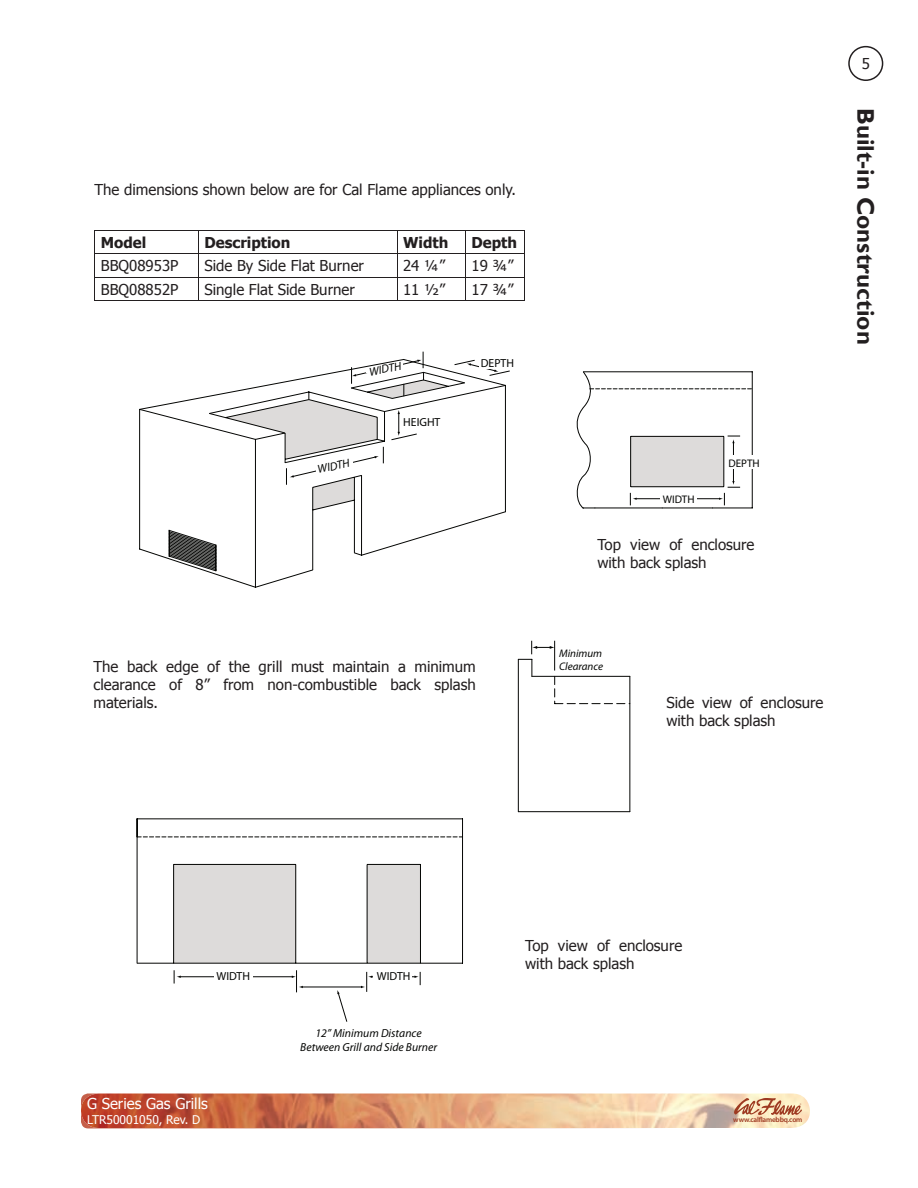
<style>
.page{position:relative;width:918px;height:1188px;background:#fff}
.page>*{position:absolute;margin:0;border:0;box-sizing:border-box;transform-origin:0 0}
.t1{font:700 24px "Gill Sans";color:#231f20}
.t2{font:15px/18px "Tahoma";color:#231f20}
.t3{font:700 15px "Tahoma";color:#231f20}
.t4{font:15px "Tahoma";color:#fff}
.t5{font:12px "Tahoma";color:#fff}
.t6{font:italic 11.7px/14px "Myriad Pro";color:#040503;text-align:center}
.t7{font:11.7px "Myriad Pro";color:#040503}
.t8{font:10.95px "Myriad Pro";color:#040503}
.t9{font:italic 10.95px/13.2px "Myriad Pro";color:#040503}
.t10{font:600 7.35px "Myriad Pro";letter-spacing:-.03em;color:#9e3a21}
</style>
<div class="page">
<svg style="left:81px;top:1094px;width:729px;height:34px;background:#db9a75"></svg>
<svg style="left:848px;top:46px;width:35px;height:35px"></svg>
<svg style="left:139px;top:351px;width:371px;height:219px"></svg>
<svg style="left:137px;top:818px;width:326px;height:204px"></svg>
<hr style="left:94px;top:230px;width:104px;height:1px;background:#231f20">
<hr style="left:198px;top:230px;width:199px;height:1px;background:#231f20">
<hr style="left:397px;top:230px;width:69px;height:1px;background:#231f20">
<hr style="left:466px;top:230px;width:59px;height:1px;background:#231f20">
<hr style="left:94px;top:253px;width:104px;height:1px;background:#231f20">
<hr style="left:198px;top:253px;width:199px;height:1px;background:#231f20">
<hr style="left:397px;top:253px;width:69px;height:1px;background:#231f20">
<hr style="left:466px;top:253px;width:59px;height:1px;background:#231f20">
<hr style="left:94px;top:277px;width:104px;height:1px;background:#231f20">
<svg style="left:94px;top:231px;width:1px;height:69px"></svg>
<hr style="left:198px;top:277px;width:199px;height:1px;background:#231f20">
<svg style="left:198px;top:231px;width:1px;height:69px"></svg>
<hr style="left:397px;top:277px;width:69px;height:1px;background:#231f20">
<svg style="left:397px;top:231px;width:1px;height:69px"></svg>
<hr style="left:466px;top:277px;width:59px;height:1px;background:#231f20">
<svg style="left:465px;top:231px;width:1px;height:69px"></svg>
<svg style="left:524px;top:231px;width:1px;height:69px"></svg>
<hr style="left:94px;top:300px;width:104px;height:1px;background:#231f20">
<hr style="left:198px;top:300px;width:199px;height:1px;background:#231f20">
<hr style="left:397px;top:300px;width:69px;height:1px;background:#231f20">
<hr style="left:466px;top:300px;width:59px;height:1px;background:#231f20">
<hr style="left:752px;top:372px;width:1px;height:136px;background:#040503">
<div style="left:726px;top:456px;width:36px;height:13px;background:#fff"></div>
<hr style="left:673px;top:873px;width:41px;height:1px;background:#040503">
<svg style="left:576px;top:372px;width:176px;height:137px"></svg>
<hr style="left:518px;top:811px;width:112px;height:1px;background:#040503">
<hr style="left:630px;top:676px;width:1px;height:136px;background:#040503">
<hr style="left:518px;top:659px;width:1px;height:153px;background:#040503">
<svg style="left:518px;top:641px;width:112px;height:63px"></svg>
<p class="t2" style="left:94px;top:180px;width:423px">The dimensions shown below are for Cal Flame appliances only.</p>
<p class="t3" style="left:101px;top:232px;width:47px">Model</p>
<p class="t3" style="left:204px;top:232px;width:87px">Description</p>
<p class="t3" style="left:403px;top:232px;width:47px">Width</p>
<p class="t3" style="left:472px;top:232px;width:47px">Depth</p>
<p class="t2" style="left:101px;top:256px;width:79px">BBQ08953P</p>
<p class="t2" style="left:204px;top:256px;width:161px">Side By Side Flat Burner</p>
<p class="t2" style="left:403px;top:256px;width:44px">24 ¼”</p>
<p class="t2" style="left:472px;top:256px;width:44px">19 ¾”</p>
<p class="t2" style="left:101px;top:279px;width:79px">BBQ08852P</p>
<p class="t2" style="left:204px;top:279px;width:152px">Single Flat Side Burner</p>
<p class="t2" style="left:403px;top:279px;width:44px">11 ½”</p>
<p class="t2" style="left:472px;top:279px;width:44px">17 ¾”</p>
<p class="t6" style="left:368px;top:365px;width:34px;rotate:-11deg">WIDTH</p>
<p class="t7" style="left:481px;top:356px;width:35px">DEPTH</p>
<p class="t6" style="left:316px;top:462px;width:34px;rotate:-12deg">WIDTH</p>
<p class="t7" style="left:403px;top:415px;width:39px">HEIGHT</p>
<p class="t8" style="left:349px;top:651px;width:33px">DEPTH</p>
<p class="t2" style="left:93px;top:657px;width:384px;text-align:justify">The back edge of the grill must maintain a minimum clearance of 8” from non-combustible back splash materials.</p>
<p class="t8" style="left:399px;top:675px;width:37px">HEIGHT</p>
<p class="t2" style="left:862px;top:53px;width:10px">5</p>
<h1 class="t1" style="left:880px;top:108px;width:238px;rotate:90deg">Built-in Construction</h1>
<p class="t8" style="left:663px;top:492px;width:33px">WIDTH</p>
<p class="t8" style="left:728px;top:457px;width:33px">DEPTH</p>
<p class="t2" style="left:597px;top:534px;width:159px">Top view of enclosure with back splash</p>
<p class="t9" style="left:559px;top:647px;width:45px">Minimum<br>Clearance</p>
<p class="t2" style="left:666px;top:693px;width:159px">Side view of enclosure with back splash</p>
<p class="t7" style="left:216px;top:969px;width:35px">WIDTH</p>
<p class="t7" style="left:377px;top:969px;width:35px">WIDTH</p>
<p class="t4" style="left:87px;top:1094px;width:122px">G Series Gas Grills</p>
<p class="t5" style="left:87px;top:1112px;width:115px">LTR50001050, Rev. D</p>
<p class="t6" style="left:300px;top:1026px;width:138px">12” Minimum Distance<br>Between Grill and Side Burner</p>
<p class="t9" style="left:317px;top:1045px;width:32px;rotate:-12deg">WIDTH</p>
<p class="t2" style="left:525px;top:936px;width:159px">Top view of enclosure with back splash</p>
<p class="t10" style="left:733px;top:1115px;width:71px">www.calflamebbq.com</p>
</div>
